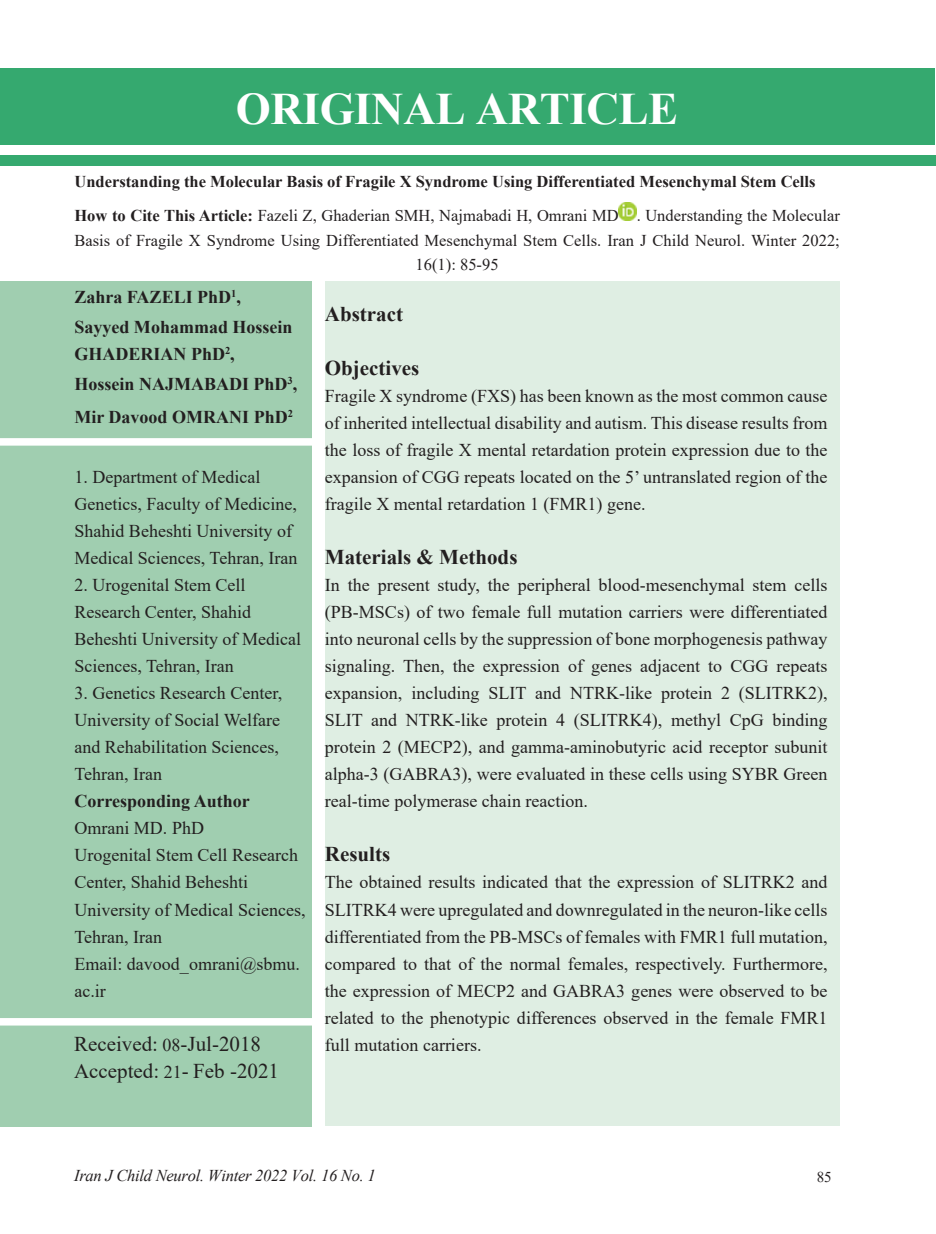
<style>
.page{position:relative;width:936px;height:1234px;background:#fff}
.page>*{position:absolute;margin:0;border:0;box-sizing:border-box;transform-origin:0 0}
.Titr1{font:700 45px "Times New Roman";letter-spacing:-.01em;color:#fff}
.titr2{font:700 21px "Times New Roman";color:#231f20}
.matn{font:21px "Times New Roman";color:#231f20}
.matn-2{font:18px/27px "Times New Roman";color:#231f20}
.matn-3{font:700 18px/27px "Times New Roman";color:#231f20}
.t1{font:16.5px/24.8px "Times New Roman";color:#231f20;text-align:center}
.t2{font:700 16.5px "Times New Roman";color:#231f20}
.t3{font:italic 16.5px "Times New Roman";letter-spacing:-.015em;color:#231f20}
.t4{font:15px "Times New Roman";color:#231f20}
.s1{font-weight:700}
.s2{font-size:18px}
</style>
<div class="page">
<div style="left:0;top:281px;width:312px;height:845px;background:#a0ceb0"></div>
<div style="left:0;top:68px;width:935px;height:77px;background:#35a96f"></div>
<div style="left:1px;top:155px;width:934px;height:11px;background:#35a96f"></div>
<div style="left:0;top:438px;width:312px;height:7px;background:#fff"></div>
<div style="left:0;top:1017px;width:312px;height:8px;background:#fff"></div>
<div style="left:325px;top:281px;width:514px;height:844px;background:#dfeee3"></div>
<img style="left:618px;top:203px;width:18px;height:18px">
<p class="Titr1" style="left:236px;top:78px;width:444px">ORIGINAL ARTICLE</p>
<p class="t2" style="left:74px;top:170px;width:742px">Understanding the Molecular Basis of Fragile X Syndrome Using Differentiated Mesenchymal Stem Cells</p>
<p class="t1" style="left:74px;top:202px;width:766px"><span class="s1">How to Cite This Article:</span> Fazeli Z, Ghaderian SMH, Najmabadi H, Omrani MD . Understanding the Molecular<br>Basis of Fragile X Syndrome Using Differentiated Mesenchymal Stem Cells. Iran J Child Neurol. Winter 2022;<br>16(1): 85-95</p>
<p class="matn-3" style="left:74px;top:283px;width:168px">Zahra FAZELI PhD<sup>1</sup>,</p>
<p class="matn-3" style="left:74px;top:313px;width:220px">Sayyed Mohammad Hossein<br>GHADERIAN PhD<sup>2</sup>,</p>
<p class="matn-3" style="left:74px;top:370px;width:224px">Hossein NAJMABADI PhD<sup>3</sup>,</p>
<p class="matn-3" style="left:74px;top:403px;width:220px">Mir Davood OMRANI PhD<sup>2</sup></p>
<p class="titr2" style="left:325px;top:299px;width:80px">Abstract</p>
<p class="titr2" style="left:325px;top:353px;width:96px">Objectives</p>
<p class="matn-2" style="left:325px;top:382px;width:504px;text-align:justify">Fragile X syndrome (FXS) has been known as the most common cause of inherited intellectual disability and autism. This disease results from the loss of fragile X mental retardation protein expression due to the expansion of CGG repeats located on the 5’ untranslated region of the fragile X mental retardation 1 (FMR1) gene.</p>
<p class="titr2" style="left:325px;top:542px;width:194px">Materials &amp; Methods</p>
<p class="matn-2" style="left:325px;top:571px;width:504px;text-align:justify">In the present study, the peripheral blood-mesenchymal stem cells (PB-MSCs) of two female full mutation carriers were differentiated into neuronal cells by the suppression of bone morphogenesis pathway signaling. Then, the expression of genes adjacent to CGG repeats expansion, including SLIT and NTRK-like protein 2 (SLITRK2), SLIT and NTRK-like protein 4 (SLITRK4), methyl CpG binding protein 2 (MECP2), and gamma-aminobutyric acid receptor subunit alpha-3 (GABRA3), were evaluated in these cells using SYBR Green real-time polymerase chain reaction.</p>
<p class="titr2" style="left:325px;top:839px;width:67px">Results</p>
<p class="matn-2" style="left:325px;top:868px;width:504px;text-align:justify">The obtained results indicated that the expression of SLITRK2 and SLITRK4 were upregulated and downregulated in the neuron-like cells differentiated from the PB-MSCs of females with FMR1 full mutation, compared to that of the normal females, respectively. Furthermore, the expression of MECP2 and GABRA3 genes were observed to be related to the phenotypic differences observed in the female FMR1 full mutation carriers.</p>
<p class="matn-2" style="left:74px;top:463px;width:224px">1. Department of Medical<br>Genetics, Faculty of Medicine,<br>Shahid Beheshti University of<br>Medical Sciences, Tehran, Iran</p>
<p class="matn-2" style="left:74px;top:571px;width:228px">2. Urogenital Stem Cell<br>Research Center, Shahid<br>Beheshti University of Medical<br>Sciences, Tehran, Iran</p>
<p class="matn-2" style="left:74px;top:679px;width:209px">3. Genetics Research Center,<br>University of Social Welfare and Rehabilitation Sciences,<br>Tehran, Iran</p>
<p class="matn-3" style="left:74px;top:787px;width:177px">Corresponding Author</p>
<p class="matn-2" style="left:74px;top:814px;width:131px">Omrani MD. PhD</p>
<p class="matn-2" style="left:74px;top:841px;width:232px">Urogenital Stem Cell Research<br>Center, Shahid Beheshti<br>University of Medical Sciences,<br>Tehran, Iran</p>
<p class="matn-2" style="left:74px;top:949px;width:227px">Email: davood_omrani@sbmu. ac.ir</p>
<p class="matn" style="left:74px;top:1028px;width:188px">Received: <span class="s2">08</span>-Jul-2018</p>
<p class="matn" style="left:74px;top:1055px;width:206px">Accepted: <span class="s2">21</span>- Feb -2021</p>
<p class="t3" style="left:74px;top:1163px;width:303px">Iran J Child Neurol. Winter 2022 Vol. 16 No. 1</p>
<p class="t4" style="left:816px;top:1166px;width:16px">85</p>
</div>
